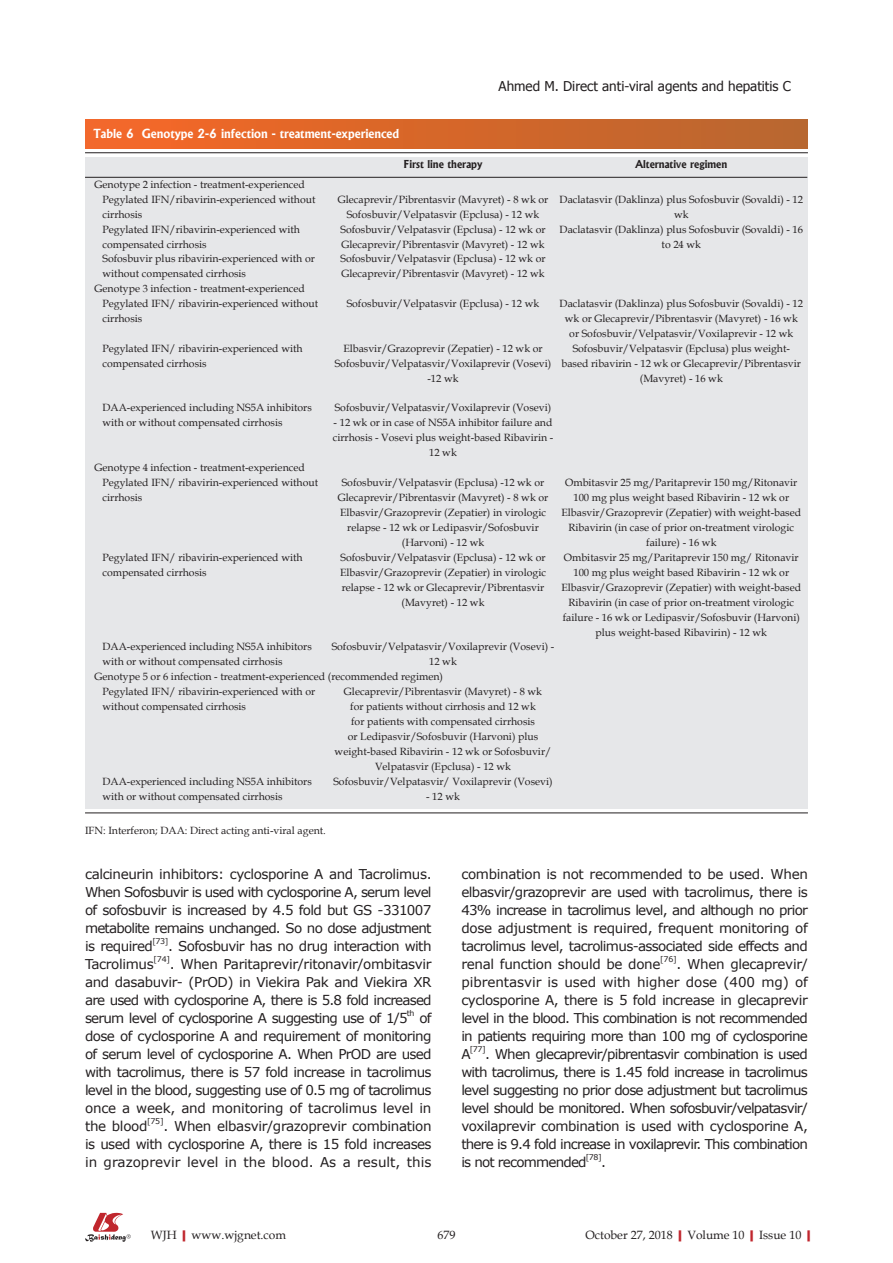
<style>
.page{position:relative;width:893px;height:1263px;background:#fff}
.page>*{position:absolute;margin:0;border:0;box-sizing:border-box;transform-origin:0 0}
.t1{font:13.5px/18px "Verdana";letter-spacing:-.05em;color:#231f20;text-align:justify}
.t2{font:13.5px "Tahoma";color:#231f20}
.t3{font:13.5px "Verdana";letter-spacing:-.025em;color:#231f20}
.t4{font:12px "Book Antiqua";color:#231f20}
.t5{font:700 12px "Albertus";color:#fff}
.t6{font:10.5px/15px "Book Antiqua";color:#231f20}
.t7{font:700 10.5px "Albertus";color:#231f20}
.t8{font:7.8px "Verdana";letter-spacing:-.045em;color:#231f20}
.s1{font-weight:700;color:#c0262d}
</style>
<div class="page">
<svg style="left:85px;top:1213px;width:46px;height:29px"></svg>
<div style="left:85px;top:157px;width:723px;height:651px;background:#e6e7e9"></div>
<div style="left:85px;top:119px;width:723px;height:29px;background:linear-gradient(to right,#f66827,#b7662e)"></div>
<hr style="left:85px;top:152px;width:723px;height:1px;background:#231f20">
<hr style="left:85px;top:177px;width:722px;height:1px;background:#231f20">
<hr style="left:85px;top:812px;width:723px;height:1px;background:#231f20">
<p class="t5" style="left:94px;top:126px;width:307px">Table 6 Genotype 2-6 infection - treatment-experienced</p>
<p class="t2" style="left:499px;top:77px;width:294px">Ahmed M. Direct anti-viral agents and hepatitis C</p>
<p class="t6" style="left:102px;top:177px;width:215px;text-indent:-8px">Genotype 2 infection - treatment-experienced<br>Pegylated IFN/ribavirin-experienced without cirrhosis</p>
<p class="t7" style="left:404px;top:158px;width:80px">First line therapy</p>
<p class="t7" style="left:635px;top:158px;width:93px">Alternative regimen</p>
<p class="t6" style="left:338px;top:191px;width:212px;text-align:center">Glecaprevir/Pibrentasvir (Mavyret) - 8 wk or<br>Sofosbuvir/Velpatasvir (Epclusa) - 12 wk</p>
<p class="t6" style="left:559px;top:191px;width:245px;text-align:center">Daclatasvir (Daklinza) plus Sofosbuvir (Sovaldi) - 12 wk</p>
<p class="t6" style="left:102px;top:221px;width:199px">Pegylated IFN/ribavirin-experienced with compensated cirrhosis</p>
<p class="t6" style="left:340px;top:221px;width:207px">Sofosbuvir/Velpatasvir (Epclusa) - 12 wk or<br>Glecaprevir/Pibrentasvir (Mavyret) - 12 wk</p>
<p class="t6" style="left:559px;top:221px;width:245px;text-align:center">Daclatasvir (Daklinza) plus Sofosbuvir (Sovaldi) - 16 to 24 wk</p>
<p class="t6" style="left:102px;top:251px;width:214px">Sofosbuvir plus ribavirin-experienced with or without compensated cirrhosis</p>
<p class="t6" style="left:340px;top:251px;width:207px">Sofosbuvir/Velpatasvir (Epclusa) - 12 wk or<br>Glecaprevir/Pibrentasvir (Mavyret) - 12 wk</p>
<p class="t6" style="left:102px;top:281px;width:217px;text-indent:-8px">Genotype 3 infection - treatment-experienced<br>Pegylated IFN/ ribavirin-experienced without cirrhosis</p>
<p class="t6" style="left:347px;top:295px;width:194px">Sofosbuvir/Velpatasvir (Epclusa) - 12 wk</p>
<p class="t6" style="left:559px;top:295px;width:245px;text-align:center">Daclatasvir (Daklinza) plus Sofosbuvir (Sovaldi) - 12 wk or Glecaprevir/Pibrentasvir (Mavyret) - 16 wk or Sofosbuvir/Velpatasvir/Voxilaprevir - 12 wk</p>
<p class="t6" style="left:102px;top:340px;width:202px">Pegylated IFN/ ribavirin-experienced with compensated cirrhosis</p>
<p class="t6" style="left:335px;top:340px;width:218px;text-align:center">Elbasvir/Grazoprevir (Zepatier) - 12 wk or<br>Sofosbuvir/Velpatasvir/Voxilaprevir (Vosevi) -12 wk</p>
<p class="t6" style="left:562px;top:340px;width:241px;text-align:center">Sofosbuvir/Velpatasvir (Epclusa) plus weight&shy;based ribavirin - 12 wk or Glecaprevir/Pibrentasvir (Mavyret) - 16 wk</p>
<p class="t6" style="left:102px;top:400px;width:211px">DAA-experienced including NS5A inhibitors with or without compensated cirrhosis</p>
<p class="t6" style="left:335px;top:400px;width:218px">Sofosbuvir/Velpatasvir/Voxilaprevir (Vosevi)</p>
<p class="t6" style="left:333px;top:415px;width:222px;text-align:center">- 12 wk or in case of NS5A inhibitor failure and cirrhosis - Vosevi plus weight-based Ribavirin -<br>12 wk</p>
<p class="t6" style="left:102px;top:460px;width:217px;text-indent:-8px">Genotype 4 infection - treatment-experienced<br>Pegylated IFN/ ribavirin-experienced without cirrhosis</p>
<p class="t6" style="left:338px;top:474px;width:212px;text-align:center">Sofosbuvir/Velpatasvir (Epclusa) -12 wk or Glecaprevir/Pibrentasvir (Mavyret) - 8 wk or Elbasvir/Grazoprevir (Zepatier) in virologic relapse - 12 wk or Ledipasvir/Sofosbuvir (Harvoni) - 12 wk</p>
<p class="t6" style="left:561px;top:474px;width:241px;text-align:center">Ombitasvir 25 mg/Paritaprevir 150 mg/Ritonavir 100 mg plus weight based Ribavirin - 12 wk or Elbasvir/Grazoprevir (Zepatier) with weight-based Ribavirin (in case of prior on-treatment virologic failure) - 16 wk</p>
<p class="t6" style="left:102px;top:549px;width:202px">Pegylated IFN/ ribavirin-experienced with compensated cirrhosis</p>
<p class="t6" style="left:340px;top:549px;width:207px;text-align:center">Sofosbuvir/Velpatasvir (Epclusa) - 12 wk or Elbasvir/Grazoprevir (Zepatier) in virologic relapse - 12 wk or Glecaprevir/Pibrentasvir (Mavyret) - 12 wk</p>
<p class="t6" style="left:561px;top:549px;width:241px;text-align:center">Ombitasvir 25 mg/Paritaprevir 150 mg/ Ritonavir 100 mg plus weight based Ribavirin - 12 wk or Elbasvir/Grazoprevir (Zepatier) with weight-based Ribavirin (in case of prior on-treatment virologic failure - 16 wk or Ledipasvir/Sofosbuvir (Harvoni) plus weight-based Ribavirin) - 12 wk</p>
<p class="t6" style="left:102px;top:639px;width:211px">DAA-experienced including NS5A inhibitors with or without compensated cirrhosis</p>
<p class="t6" style="left:332px;top:639px;width:224px">Sofosbuvir/Velpatasvir/Voxilaprevir (Vosevi) -</p>
<p class="t6" style="left:429px;top:654px;width:29px">12 wk</p>
<p class="t6" style="left:95px;top:669px;width:350px">Genotype 5 or 6 infection - treatment-experienced (recommended regimen)</p>
<p class="t6" style="left:102px;top:683px;width:214px">Pegylated IFN/ ribavirin-experienced with or</p>
<p class="t6" style="left:102px;top:698px;width:145px">without compensated cirrhosis</p>
<p class="t6" style="left:335px;top:683px;width:218px;text-align:center">Glecaprevir/Pibrentasvir (Mavyret) - 8 wk<br>for patients without cirrhosis and 12 wk<br>for patients with compensated cirrhosis<br>or Ledipasvir/Sofosbuvir (Harvoni) plus weight-based Ribavirin - 12 wk or Sofosbuvir/ Velpatasvir (Epclusa) - 12 wk</p>
<p class="t6" style="left:102px;top:773px;width:211px">DAA-experienced including NS5A inhibitors with or without compensated cirrhosis</p>
<p class="t6" style="left:333px;top:773px;width:221px">Sofosbuvir/Velpatasvir/ Voxilaprevir (Vosevi)</p>
<p class="t6" style="left:426px;top:788px;width:35px">- 12 wk</p>
<p class="t6" style="left:85px;top:823px;width:242px">IFN: Interferon; DAA: Direct acting anti-viral agent.</p>
<p class="t1" style="left:85px;top:865px;width:348px">calcineurin inhibitors: cyclosporine A and Tacrolimus.<br>When Sofosbuvir is used with cyclosporine A, serum level of sofosbuvir is increased by 4.5 fold but GS -331007 metabolite remains unchanged. So no dose adjustment is required</p>
<p class="t8" style="left:152px;top:936px;width:18px">[73]</p>
<p class="t1" style="left:168px;top:937px;width:265px">. Sofosbuvir has no drug interaction with</p>
<p class="t3" style="left:85px;top:956px;width:70px">Tacrolimus</p>
<p class="t8" style="left:154px;top:954px;width:18px">[74]</p>
<p class="t1" style="left:85px;top:955px;width:348px;text-indent:85px">. When Paritaprevir/ritonavir/ombitasvir and dasabuvir- (PrOD) in Viekira Pak and Viekira XR are used with cyclosporine A, there is 5.8 fold increased serum level of cyclosporine A suggesting use of 1/5</p>
<p class="t8" style="left:407px;top:1008px;width:9px">th</p>
<p class="t1" style="left:85px;top:1009px;width:348px;text-indent:334px">of dose of cyclosporine A and requirement of monitoring of serum level of cyclosporine A. When PrOD are used with tacrolimus, there is 57 fold increase in tacrolimus level in the blood, suggesting use of 0.5 mg of tacrolimus once a week, and monitoring of tacrolimus level in the blood</p>
<p class="t8" style="left:147px;top:1116px;width:18px">[75]</p>
<p class="t1" style="left:85px;top:1117px;width:348px;text-indent:78px">. When elbasvir/grazoprevir combination is used with cyclosporine A, there is 15 fold increases in grazoprevir level in the blood. As a result, this</p>
<p class="t1" style="left:461px;top:865px;width:348px">combination is not recommended to be used. When elbasvir/grazoprevir are used with tacrolimus, there is 43% increase in tacrolimus level, and although no prior dose adjustment is required, frequent monitoring of tacrolimus level, tacrolimus-associated side effects and renal function should be done</p>
<p class="t8" style="left:660px;top:954px;width:18px">[76]</p>
<p class="t1" style="left:461px;top:955px;width:348px;text-indent:215px">. When glecaprevir/ pibrentasvir is used with higher dose (400 mg) of cyclosporine A, there is 5 fold increase in glecaprevir level in the blood. This combination is not recommended in patients requiring more than 100 mg of cyclosporine A</p>
<p class="t8" style="left:470px;top:1044px;width:17px">[77]</p>
<p class="t1" style="left:461px;top:1045px;width:348px;text-indent:24px">. When glecaprevir/pibrentasvir combination is used with tacrolimus, there is 1.45 fold increase in tacrolimus level suggesting no prior dose adjustment but tacrolimus level should be monitored. When sofosbuvir/velpatasvir/ voxilaprevir combination is used with cyclosporine A, there is 9.4 fold increase in voxilaprevir. This combination is not recommended</p>
<p class="t8" style="left:586px;top:1152px;width:17px">[78]</p>
<p class="t1" style="left:601px;top:1153px;width:6px">.</p>
<p class="t4" style="left:151px;top:1226px;width:137px">WJH<span class="s1">|</span>www.wjgnet.com</p>
<p class="t4" style="left:437px;top:1226px;width:19px">679</p>
<p class="t4" style="left:585px;top:1226px;width:232px">October 27, 2018<span class="s1">|</span>Volume 10<span class="s1">|</span>Issue 10<span class="s1">|</span></p>
</div>
